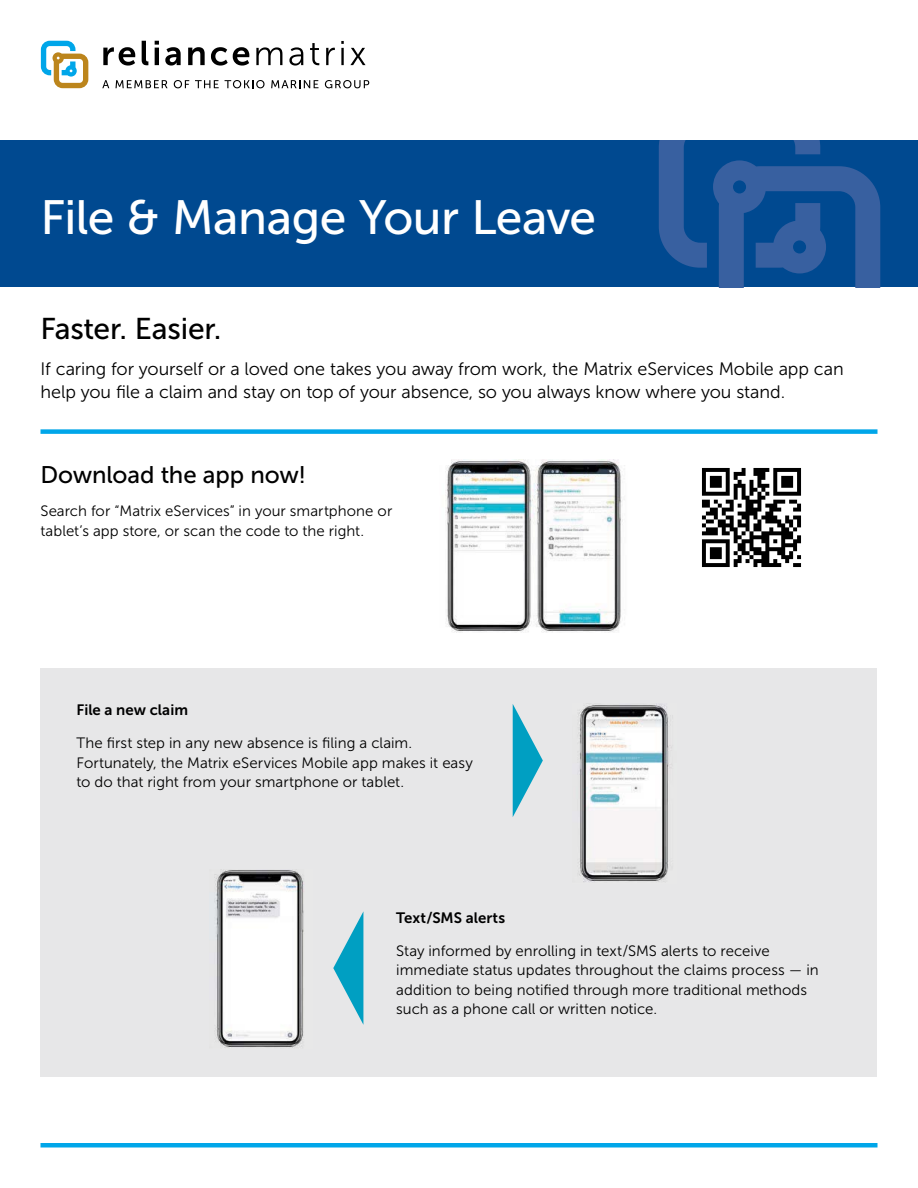
<style>
.page{position:relative;width:918px;height:1188px;background:#fff}
.page>*{position:absolute;margin:0;border:0;box-sizing:border-box;transform-origin:0 0}
.t1{font:48px "Museo Sans 500";letter-spacing:-.01em;color:#fff}
.t2{font:30px "Museo Sans 500";letter-spacing:-.005em;color:#000}
.t3{font:24px "Museo Sans 500";letter-spacing:-.005em;color:#000}
.t4{font:18px/22.5px "Museo Sans 300";letter-spacing:-.005em;color:#000}
.t5{font:15px/19.5px "Museo Sans 300";letter-spacing:.005em;color:#000}
.t6{font:15px "Museo Sans 700";color:#000}
</style>
<div class="page">
<div style="left:0;top:140px;width:918px;height:147px;background:#004990"></div>
<svg style="left:659px;top:140px;width:221px;height:147px"></svg>
<svg style="left:103px;top:47px;width:32px;height:19px"></svg>
<svg style="left:142px;top:41px;width:6px;height:24px"></svg>
<hr style="left:155px;top:48px;width:4px;height:17px;background:#000">
<svg style="left:155px;top:41px;width:4px;height:4px"></svg>
<svg style="left:165px;top:47px;width:16px;height:19px"></svg>
<svg style="left:188px;top:47px;width:17px;height:18px"></svg>
<svg style="left:211px;top:47px;width:38px;height:19px"></svg>
<svg style="left:256px;top:47px;width:26px;height:18px"></svg>
<svg style="left:289px;top:47px;width:14px;height:19px"></svg>
<svg style="left:310px;top:43px;width:9px;height:22px"></svg>
<svg style="left:326px;top:48px;width:9px;height:17px"></svg>
<hr style="left:341px;top:48px;width:3px;height:17px;background:#000">
<svg style="left:350px;top:48px;width:16px;height:17px"></svg>
<svg style="left:102px;top:80px;width:7px;height:8px"></svg>
<svg style="left:115px;top:80px;width:53px;height:8px"></svg>
<svg style="left:174px;top:80px;width:15px;height:8px"></svg>
<svg style="left:195px;top:80px;width:24px;height:8px"></svg>
<svg style="left:225px;top:80px;width:40px;height:8px"></svg>
<svg style="left:271px;top:80px;width:48px;height:8px"></svg>
<svg style="left:325px;top:80px;width:44px;height:8px"></svg>
<svg style="left:41px;top:41px;width:47px;height:47px"></svg>
<div style="left:40px;top:1143px;width:838px;height:5px;background:#00a6e9"></div>
<div style="left:40px;top:668px;width:838px;height:408px;background:#e7e7e8"></div>
<div style="left:40px;top:429px;width:838px;height:5px;background:#00a6e9"></div>
<img style="left:445px;top:460px;width:180px;height:173px">
<img style="left:702px;top:468px;width:99px;height:99px">
<img style="left:578px;top:704px;width:94px;height:178px">
<svg style="left:513px;top:704px;width:30px;height:113px"></svg>
<img style="left:214px;top:870px;width:90px;height:178px">
<svg style="left:333px;top:912px;width:30px;height:112px"></svg>
<h1 class="t1" style="left:40px;top:192px;width:557px">File &amp; Manage Your Leave</h1>
<h2 class="t2" style="left:40px;top:313px;width:182px">Faster. Easier.</h2>
<p class="t4" style="left:40px;top:358px;width:805px">If caring for yourself or a loved one takes you away from work, the Matrix eServices Mobile app can help you file a claim and stay on top of your absence, so you always know where you stand.</p>
<h3 class="t3" style="left:40px;top:462px;width:267px">Download the app now!</h3>
<p class="t5" style="left:40px;top:502px;width:353px">Search for “Matrix eServices” in your smartphone or tablet’s app store, or scan the code to the right.</p>
<p class="t6" style="left:76px;top:702px;width:113px">File a new claim</p>
<p class="t5" style="left:76px;top:733px;width:398px">The first step in any new absence is filing a claim.<br>Fortunately, the Matrix eServices Mobile app makes it easy to do that right from your smartphone or tablet.</p>
<p class="t6" style="left:396px;top:909px;width:110px">Text/SMS alerts</p>
<p class="t5" style="left:396px;top:941px;width:424px">Stay informed by enrolling in text/SMS alerts to receive immediate status updates throughout the claims process — in addition to being notified through more traditional methods such as a phone call or written notice.</p>
</div>
